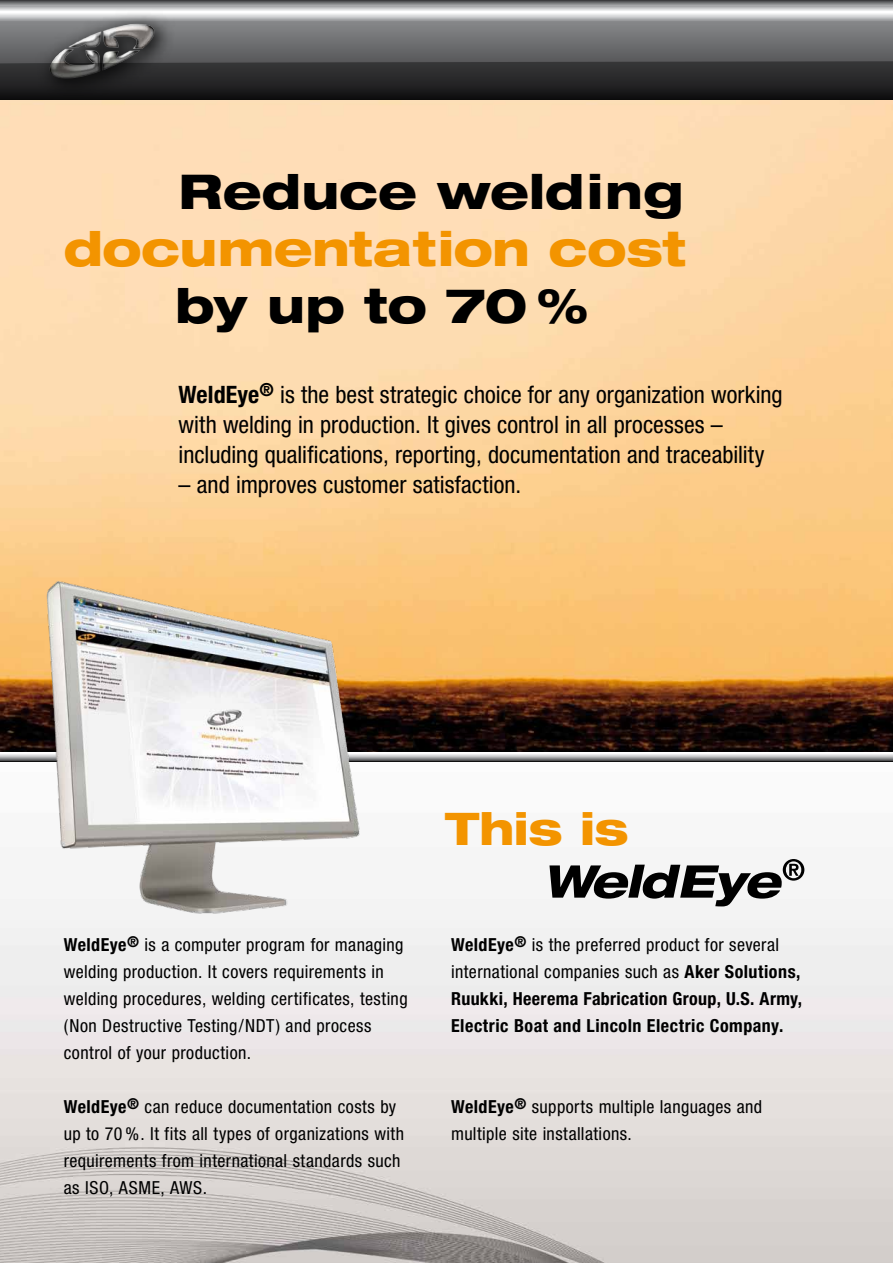
<style>
.page{position:relative;width:893px;height:1263px;background:#fff}
.page>*{position:absolute;margin:0;border:0;box-sizing:border-box;transform-origin:0 0}
.t1{font:800 expanded 48px "Helvetica Neue";color:#000}
.t2{font:800 expanded 48px "Helvetica Neue";letter-spacing:-.005em;color:#f39400}
.t3{font:800 expanded 45px "Helvetica Neue";letter-spacing:-.01em;color:#f39400}
.t4{font:condensed 24px/30px "Helvetica Neue";color:#000}
.t5{font:condensed 18px/27px "Helvetica Neue";letter-spacing:.025em;color:#000}
.t6{font:700 condensed 18px/27px "Helvetica Neue";letter-spacing:.025em;color:#000}
.s1{font-weight:700}
.s2{font-weight:400}
</style>
<div class="page">
<img style="left:0;top:100px;width:893px;height:1163px">
<svg style="left:0;top:753px;width:893px;height:8px;background:#aeaeb0"></svg>
<img style="left:44px;top:578px;width:327px;height:342px">
<svg style="left:0;top:0;width:893px;height:100px;background:#8d8e90"></svg>
<svg style="left:0;top:12px;width:893px;height:45px;background:#858687"></svg>
<img style="left:31px;top:4px;width:151px;height:53px">
<img style="left:46px;top:23px;width:111px;height:38px">
<svg style="left:0;top:61px;width:893px;height:39px;background:#252526"></svg>
<svg style="left:549px;top:859px;width:255px;height:47px"></svg>
<h1 class="t1" style="left:178px;top:161px;width:506px">Reduce welding</h1>
<h1 class="t2" style="left:64px;top:218px;width:624px">documentation cost</h1>
<h1 class="t1" style="left:176px;top:275px;width:414px">by up to 70 %</h1>
<h3 class="t4" style="left:179px;top:380px;width:606px"><span class="s1">WeldEye</span><sup>®</sup> is the best strategic choice for any organization working with welding in production. It gives control in all processes – including qualifications, reporting, documentation and traceability</h3>
<h3 class="t4" style="left:179px;top:470px;width:344px">– and improves customer satisfaction.</h3>
<p class="t5" style="left:64px;top:931px;width:345px"><span class="s1">WeldEye</span><sup>®</sup> is a computer program for managing welding production. It covers requirements in welding procedures, welding certificates, testing (Non Destructive Testing/NDT) and process control of your production.</p>
<p class="t5" style="left:64px;top:1093px;width:342px"><span class="s1">WeldEye</span><sup>®</sup> can reduce documentation costs by up to 70 %. It fits all types of organizations with requirements from international standards such as ISO, ASME, AWS.</p>
<h2 class="t3" style="left:445px;top:800px;width:185px">This is</h2>
<p class="t6" style="left:451px;top:931px;width:353px">WeldEye<sup>®</sup> <span class="s2">is the preferred product for several international companies such as</span> Aker Solutions, Ruukki, Heerema Fabrication Group, U.S. Army, Electric Boat and Lincoln Electric Company.</p>
<p class="t5" style="left:451px;top:1093px;width:313px"><span class="s1">WeldEye</span><sup>®</sup> supports multiple languages and multiple site installations.</p>
</div>
